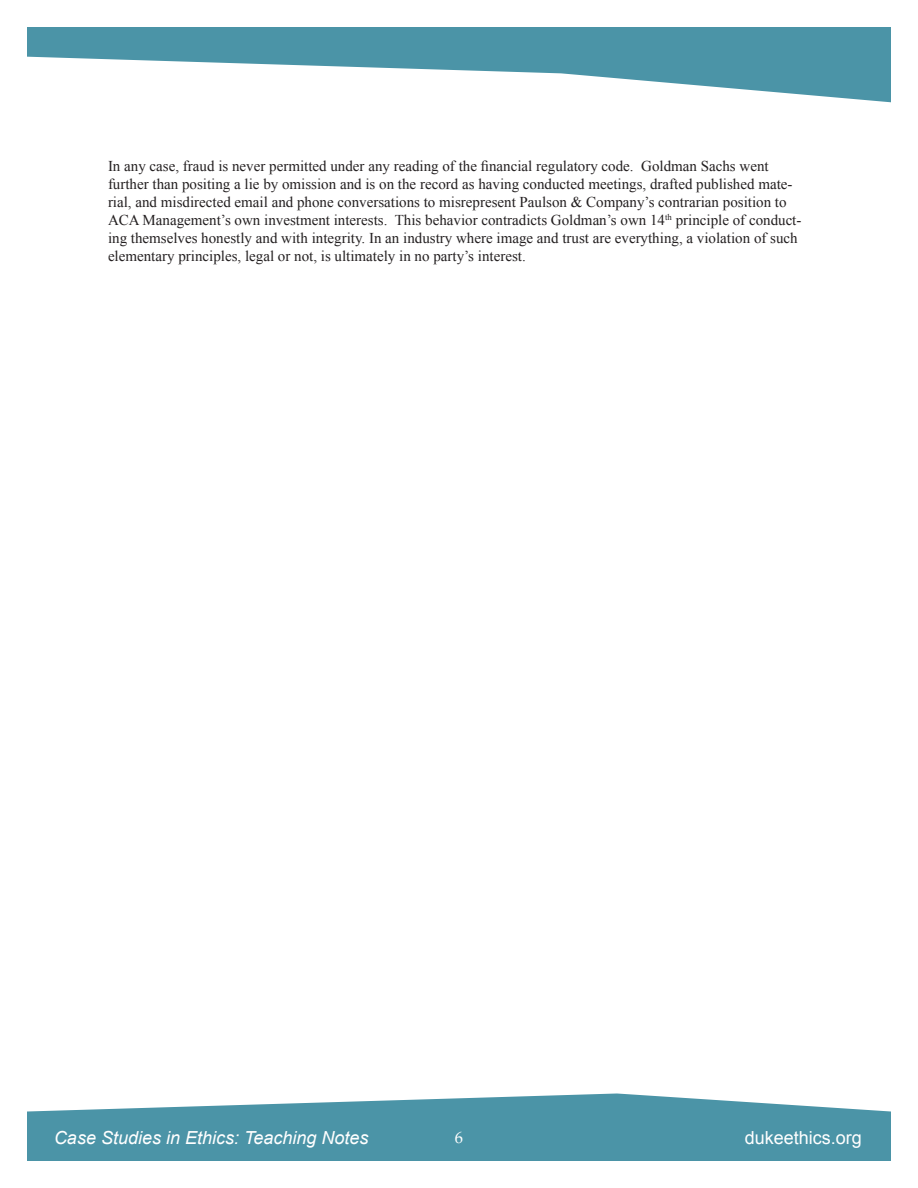
<style>
.page{position:relative;width:918px;height:1188px;background:#fff}
.page>*{position:absolute;margin:0;border:0;box-sizing:border-box;transform-origin:0 0}
.t1{font:italic 18px "Arial";color:#fff}
.t2{font:18px "Arial";color:#fff}
.t3{font:16.5px "Palatino Linotype";color:#fff}
.t4{font:15px/18px "Times New Roman";color:#231f20}
</style>
<div class="page">
<svg style="left:27px;top:27px;width:864px;height:75px;fill:#4b94a7"></svg>
<svg style="left:27px;top:1093px;width:864px;height:68px;background:#64a2b3"></svg>
<p class="t4" style="left:108px;top:157px;width:695px">In any case, fraud is never permitted under any reading of the financial regulatory code. Goldman Sachs went further than positing a lie by omission and is on the record as having conducted meetings, drafted published mate&shy;rial, and misdirected email and phone conversations to misrepresent Paulson &amp; Company’s contrarian position to ACA Management’s own investment interests. This behavior contradicts Goldman’s own 14<sup>th</sup> principle of conduct&shy;ing themselves honestly and with integrity. In an industry where image and trust are everything, a violation of such elementary principles, legal or not, is ultimately in no party’s interest.</p>
<p class="t1" style="left:54px;top:1126px;width:316px">Case Studies in Ethics: Teaching Notes</p>
<p class="t3" style="left:455px;top:1126px;width:10px">6</p>
<p class="t2" style="left:745px;top:1126px;width:119px">dukeethics.org</p>
</div>
